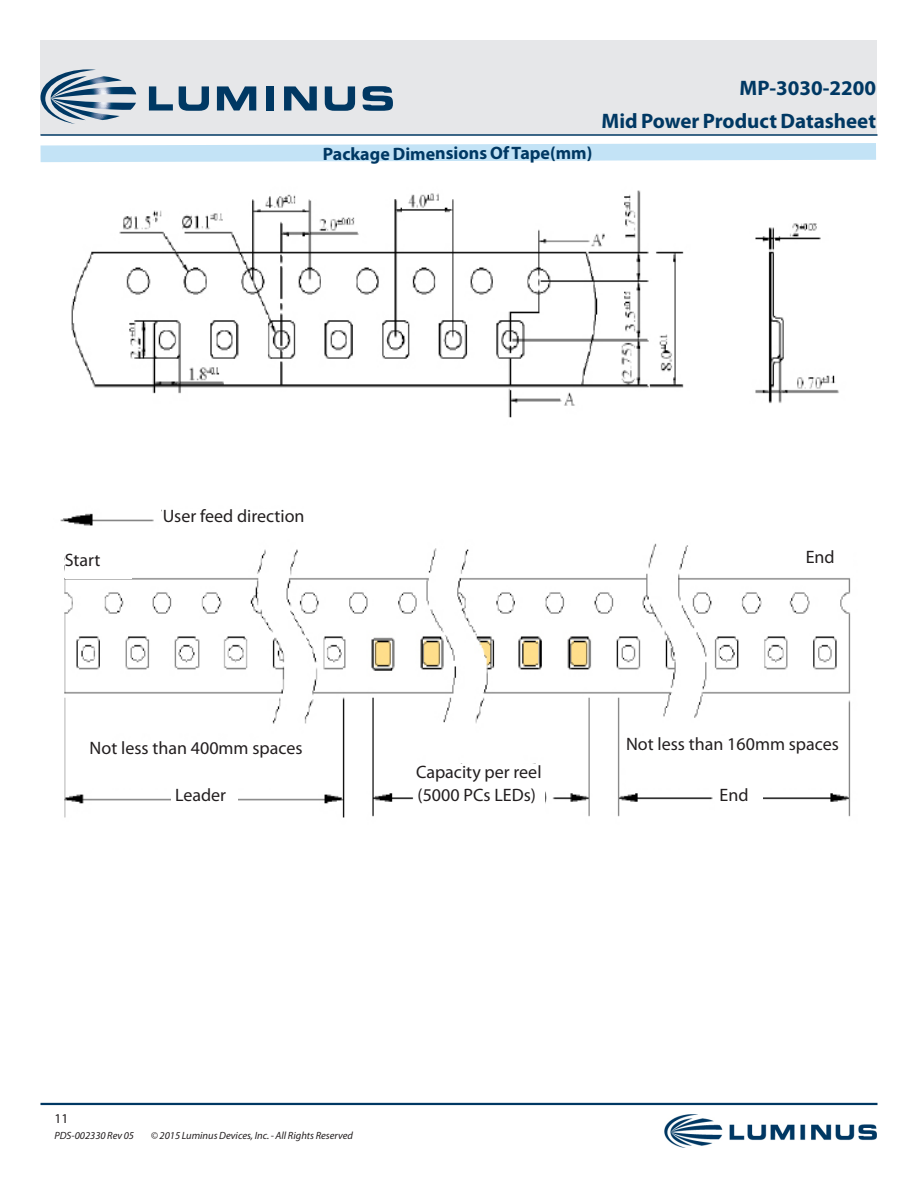
<style>
.page{position:relative;width:918px;height:1188px;background:#fff}
.page>*{position:absolute;margin:0;border:0;box-sizing:border-box;transform-origin:0 0}
.t1{font:700 21px/33px "Myriad Pro";color:#003863;text-align:right}
.t2{font:18px "Myriad Pro";color:#231f20}
.t3{font:700 18px "Myriad Pro";letter-spacing:-.005em;color:#003863}
.t4{font:13.5px "Myriad Pro";color:#231f20}
.t5{font:italic 10.5px "Myriad Pro";color:#231f20}
</style>
<div class="page">
<div style="left:40px;top:40px;width:838px;height:95px;background:#e6e7e9"></div>
<hr style="left:40px;top:1103px;width:838px;height:2px;background:#003863">
<hr style="left:40px;top:134px;width:838px;height:2px;background:#003863">
<svg style="left:41px;top:143px;width:835px;height:19px;background:#cae6f7"></svg>
<svg style="left:40px;top:69px;width:96px;height:55px"></svg>
<svg style="left:149px;top:86px;width:24px;height:25px"></svg>
<svg style="left:179px;top:86px;width:30px;height:25px"></svg>
<svg style="left:217px;top:86px;width:39px;height:25px"></svg>
<div style="left:266px;top:86px;width:8px;height:25px;background:#003863"></div>
<svg style="left:284px;top:86px;width:33px;height:25px"></svg>
<svg style="left:325px;top:86px;width:30px;height:25px"></svg>
<svg style="left:363px;top:86px;width:30px;height:25px"></svg>
<img style="left:665px;top:1115px;width:211px;height:33px">
<img style="left:60px;top:190px;width:791px;height:628px">
<div style="left:163px;top:509px;width:146px;height:26px;background:#fff"></div>
<div style="left:90px;top:740px;width:239px;height:48px;background:#fff"></div>
<div style="left:399px;top:764px;width:160px;height:24px;background:#fff"></div>
<div style="left:171px;top:788px;width:67px;height:32px;background:#fff"></div>
<div style="left:418px;top:788px;width:127px;height:32px;background:#fff"></div>
<div style="left:626px;top:736px;width:215px;height:52px;background:#fff"></div>
<div style="left:716px;top:788px;width:47px;height:32px;background:#fff"></div>
<div style="left:806px;top:550px;width:47px;height:27px;background:#fff"></div>
<div style="left:65px;top:552px;width:67px;height:27px;background:#fff"></div>
<p class="t3" style="left:323px;top:142px;width:271px">Package Dimensions Of Tape(mm)</p>
<p class="t1" style="left:602px;top:71px;width:276px">MP-3030-2200<br>Mid Power Product Datasheet</p>
<p class="t2" style="left:163px;top:505px;width:143px">User feed direction</p>
<p class="t2" style="left:65px;top:549px;width:37px">Start</p>
<p class="t2" style="left:806px;top:546px;width:30px">End</p>
<p class="t2" style="left:90px;top:737px;width:214px">Not less than 400mm spaces</p>
<p class="t2" style="left:416px;top:760px;width:127px">Capacity per reel</p>
<p class="t2" style="left:175px;top:784px;width:52px">Leader</p>
<p class="t2" style="left:418px;top:784px;width:120px">(5000 PCs LEDs)</p>
<p class="t2" style="left:626px;top:733px;width:214px">Not less than 160mm spaces</p>
<p class="t2" style="left:720px;top:784px;width:30px">End</p>
<p class="t4" style="left:54px;top:1110px;width:15px">11</p>
<p class="t5" style="left:54px;top:1129px;width:81px">PDS-002330 Rev 05</p>
<p class="t5" style="left:151px;top:1129px;width:204px">© 2015 Luminus Devices, Inc. - All Rights Reserved</p>
</div>
